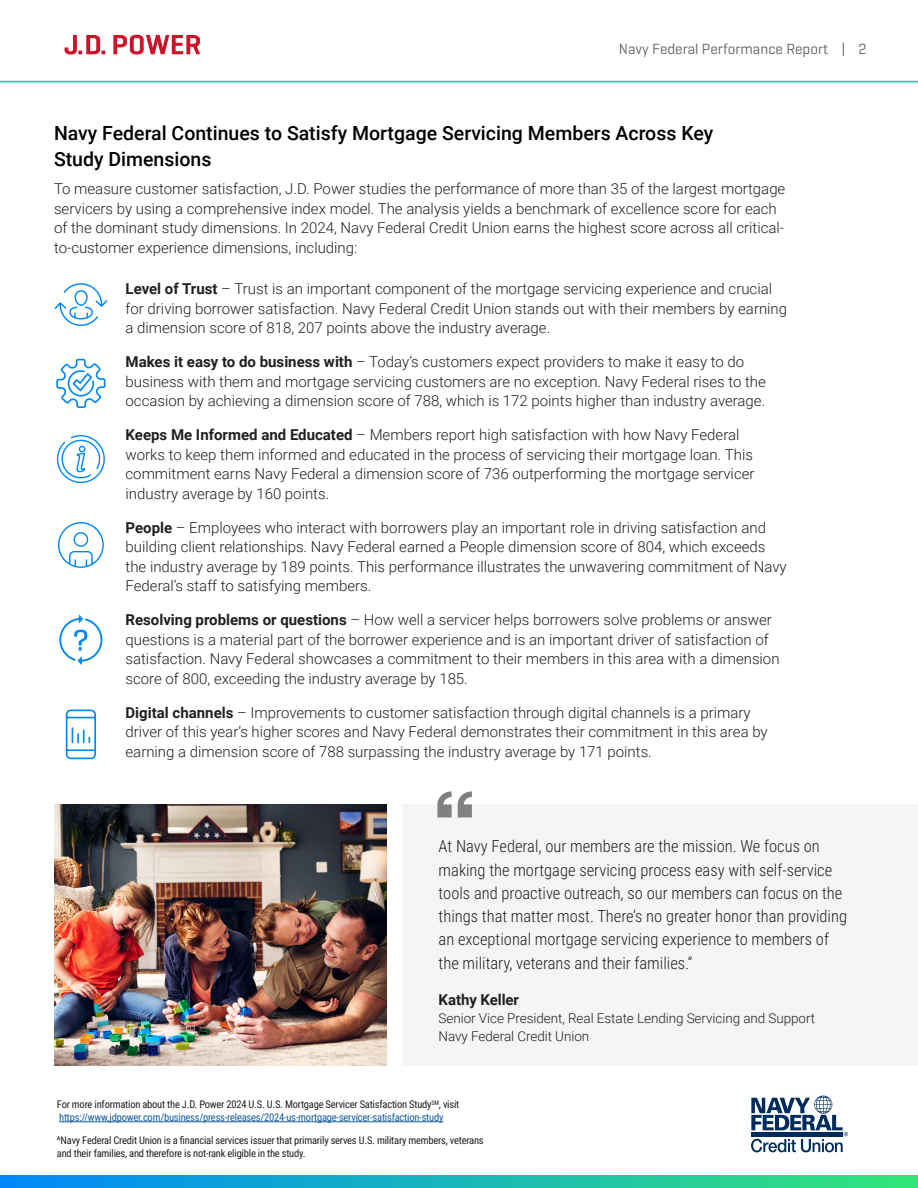
<style>
.page{position:relative;width:918px;height:1188px;background:#fff}
.page>*{position:absolute;margin:0;border:0;box-sizing:border-box;transform-origin:0 0}
.t1{font:500 19.5px/25.5px "Roboto";color:#010101}
.t2{font:300 16.5px/23.2px "Roboto Condensed";color:#231f20}
.Bullets_-_body_copy{font:300 15px/19.5px "Roboto";color:#231f20}
.Body_Paragraph{font:15px "Geogrotesque JDP";color:#636366}
.t3{font:700 15px "Roboto";letter-spacing:-.005em;color:#231f20}
.t4{font:300 13.5px "Roboto";letter-spacing:-.005em;color:#231f20}
.t5{font:10.5px/12.6px "Roboto Condensed";letter-spacing:-.02em;color:#175d9e}
.t6{font:10.5px/12.6px "Roboto Condensed";letter-spacing:-.02em;color:#231f20}
.s1{font-weight:700}
.s2{color:#231f20}
</style>
<div class="page">
<img style="left:54px;top:804px;width:332px;height:262px">
<svg style="left:65px;top:35px;width:40px;height:20px"></svg>
<svg style="left:113px;top:35px;width:87px;height:20px"></svg>
<hr style="left:0;top:81px;width:918px;height:1px;background:#23c0a8">
<svg style="left:0;top:1175px;width:918px;height:13px;background:#19b6b9"></svg>
<hr style="left:59px;top:1122px;width:384px;height:1px;background:#175d9e">
<div style="left:403px;top:804px;width:515px;height:262px;background:#f5f5f6"></div>
<svg style="left:437px;top:791px;width:35px;height:26px"></svg>
<svg style="left:57px;top:435px;width:48px;height:48px"></svg>
<svg style="left:65px;top:709px;width:31px;height:51px"></svg>
<svg style="left:54px;top:283px;width:54px;height:125px"></svg>
<svg style="left:751px;top:1096px;width:97px;height:56px"></svg>
<svg style="left:58px;top:522px;width:46px;height:46px"></svg>
<svg style="left:59px;top:614px;width:44px;height:51px"></svg>
<p class="Body_Paragraph" style="left:619px;top:39px;width:249px">Navy Federal Performance Report | 2</p>
<p class="t1" style="left:54px;top:120px;width:661px">Navy Federal Continues to Satisfy Mortgage Servicing Members Across Key<br>Study Dimensions</p>
<p class="Bullets_-_body_copy" style="left:54px;top:178px;width:733px">To measure customer satisfaction, J.D. Power studies the performance of more than 35 of the largest mortgage servicers by using a comprehensive index model. The analysis yields a benchmark of excellence score for each of the dominant study dimensions. In 2024, Navy Federal Credit Union earns the highest score across all critical&shy;to-customer experience dimensions, including:</p>
<p class="Bullets_-_body_copy" style="left:126px;top:278px;width:663px"><span class="s1">Level of Trust</span> – Trust is an important component of the mortgage servicing experience and crucial for driving borrower satisfaction. Navy Federal Credit Union stands out with their members by earning a dimension score of 818, 207 points above the industry average.</p>
<p class="Bullets_-_body_copy" style="left:126px;top:351px;width:642px"><span class="s1">Makes it easy to do business with</span> – Today’s customers expect providers to make it easy to do business with them and mortgage servicing customers are no exception. Navy Federal rises to the occasion by achieving a dimension score of 788, which is 172 points higher than industry average.</p>
<p class="Bullets_-_body_copy" style="left:126px;top:425px;width:630px"><span class="s1">Keeps Me Informed and Educated</span> – Members report high satisfaction with how Navy Federal works to keep them informed and educated in the process of servicing their mortgage loan. This commitment earns Navy Federal a dimension score of 736 outperforming the mortgage servicer industry average by 160 points.</p>
<p class="Bullets_-_body_copy" style="left:126px;top:517px;width:663px"><span class="s1">People</span> – Employees who interact with borrowers play an important role in driving satisfaction and building client relationships. Navy Federal earned a People dimension score of 804, which exceeds the industry average by 189 points. This performance illustrates the unwavering commitment of Navy Federal’s staff to satisfying members.</p>
<p class="Bullets_-_body_copy" style="left:126px;top:610px;width:656px"><span class="s1">Resolving problems or questions</span> – How well a servicer helps borrowers solve problems or answer questions is a material part of the borrower experience and is an important driver of satisfaction of satisfaction. Navy Federal showcases a commitment to their members in this area with a dimension score of 800, exceeding the industry average by 185.</p>
<p class="Bullets_-_body_copy" style="left:126px;top:702px;width:644px"><span class="s1">Digital channels</span> – Improvements to customer satisfaction through digital channels is a primary driver of this year’s higher scores and Navy Federal demonstrates their commitment in this area by earning a dimension score of 788 surpassing the industry average by 171 points.</p>
<p class="t2" style="left:439px;top:834px;width:410px">At Navy Federal, our members are the mission. We focus on making the mortgage servicing process easy with self-service tools and proactive outreach, so our members can focus on the things that matter most. There’s no greater honor than providing an exceptional mortgage servicing experience to members of the military, veterans and their families.”</p>
<p class="t3" style="left:439px;top:989px;width:82px">Kathy Keller</p>
<p class="t4" style="left:439px;top:1009px;width:378px">Senior Vice President, Real Estate Lending Servicing and Support</p>
<p class="t4" style="left:439px;top:1027px;width:152px">Navy Federal Credit Union</p>
<p class="t5" style="left:57px;top:1098px;width:404px"><span class="s2">For more information about the J.D. Power 2024 U.S. U.S. Mortgage Servicer Satisfaction Study</span><sup>SM</sup><span class="s2">, visit </span>https://www.jdpower.com/business/press-releases/2024-us-mortgage-servicer-satisfaction-study</p>
<p class="t6" style="left:57px;top:1134px;width:428px">^Navy Federal Credit Union is a financial services issuer that primarily serves U.S. military members, veterans and their families, and therefore is not-rank eligible in the study.</p>
</div>
